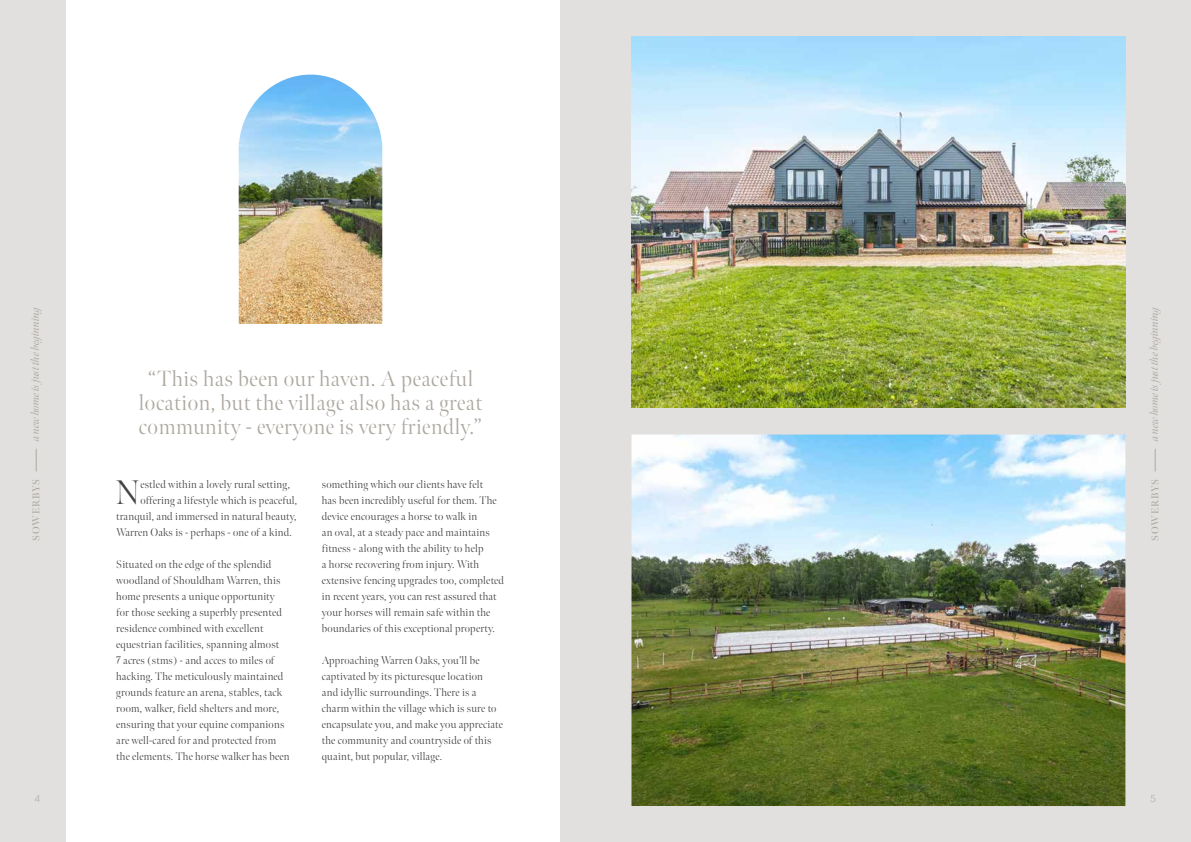
<style>
.page{position:relative;width:1191px;height:842px;background:#fff}
.page>*{position:absolute;margin:0;border:0;box-sizing:border-box;transform-origin:0 0}
.t1{font:300 34px "Meno Banner";color:#434141}
.t2{font:300 22px/24px "Meno Banner";letter-spacing:.025em;color:#ada8a0;text-align:center}
.t3{font:300 11px/16px "Meno Banner";letter-spacing:.02em;color:#434141}
.t4{font:italic 11px "Meno Banner";letter-spacing:-.01em;color:#ada8a0}
.t5{font:600 10px "Meno Banner";letter-spacing:.08em;color:#ada8a0}
.t6{font:300 10px "Quasimoda";color:#ada8a0}
</style>
<div class="page">
<div style="left:0;top:0;width:595px;height:842px;background:#e2e0df"></div>
<div style="left:595px;top:0;width:596px;height:842px;background:#e2e0df"></div>
<svg style="left:36px;top:449px;width:1px;height:22px"></svg>
<svg style="left:1155px;top:449px;width:1px;height:22px"></svg>
<div style="left:66px;top:0;width:493px;height:842px;background:#fff"></div>
<img style="left:631px;top:36px;width:494px;height:371px">
<img style="left:631px;top:434px;width:494px;height:372px">
<img style="left:239px;top:75px;width:143px;height:249px">
<p class="t4" style="left:29px;top:441px;width:138px;rotate:-90deg">a new home is just the beginning</p>
<p class="t4" style="left:1147px;top:441px;width:138px;rotate:-90deg">a new home is just the beginning</p>
<h1 class="t1" style="left:116px;top:472px;width:25px">N</h1>
<p class="t3" style="left:140px;top:477px;width:151px">estled within a lovely rural setting,</p>
<h2 class="t2" style="left:139px;top:367px;width:345px">“This has been our haven. A peaceful location, but the village also has a great community - everyone is very friendly.”</h2>
<p class="t5" style="left:30px;top:541px;width:63px;rotate:-90deg">SOWERBYS</p>
<p class="t5" style="left:1149px;top:541px;width:63px;rotate:-90deg">SOWERBYS</p>
<p class="t3" style="left:322px;top:477px;width:184px">something which our clients have felt<br>has been incredibly useful for them. The device encourages a horse to walk in<br>an oval, at a steady pace and maintains fitness - along with the ability to help<br>a horse recovering from injury. With extensive fencing upgrades too, completed in recent years, you can rest assured that your horses will remain safe within the boundaries of this exceptional property.</p>
<p class="t3" style="left:322px;top:653px;width:183px">Approaching Warren Oaks, you’ll be captivated by its picturesque location<br>and idyllic surroundings. There is a charm within the village which is sure to encapsulate you, and make you appreciate the community and countryside of this quaint, but popular, village.</p>
<p class="t3" style="left:140px;top:493px;width:158px">offering a lifestyle which is peaceful,</p>
<p class="t3" style="left:116px;top:509px;width:182px">tranquil, and immersed in natural beauty,</p>
<p class="t3" style="left:116px;top:525px;width:177px">Warren Oaks is - perhaps - one of a kind.</p>
<p class="t3" style="left:116px;top:557px;width:175px">Situated on the edge of the splendid woodland of Shouldham Warren, this home presents a unique opportunity for those seeking a superbly presented residence combined with excellent equestrian facilities, spanning almost<br>7 acres (stms) - and acces to miles of hacking. The meticulously maintained grounds feature an arena, stables, tack room, walker, field shelters and more, ensuring that your equine companions are well-cared for and protected from the elements. The horse walker has been</p>
<p class="t6" style="left:35px;top:791px;width:7px">4</p>
<p class="t6" style="left:1150px;top:791px;width:7px">5</p>
</div>
